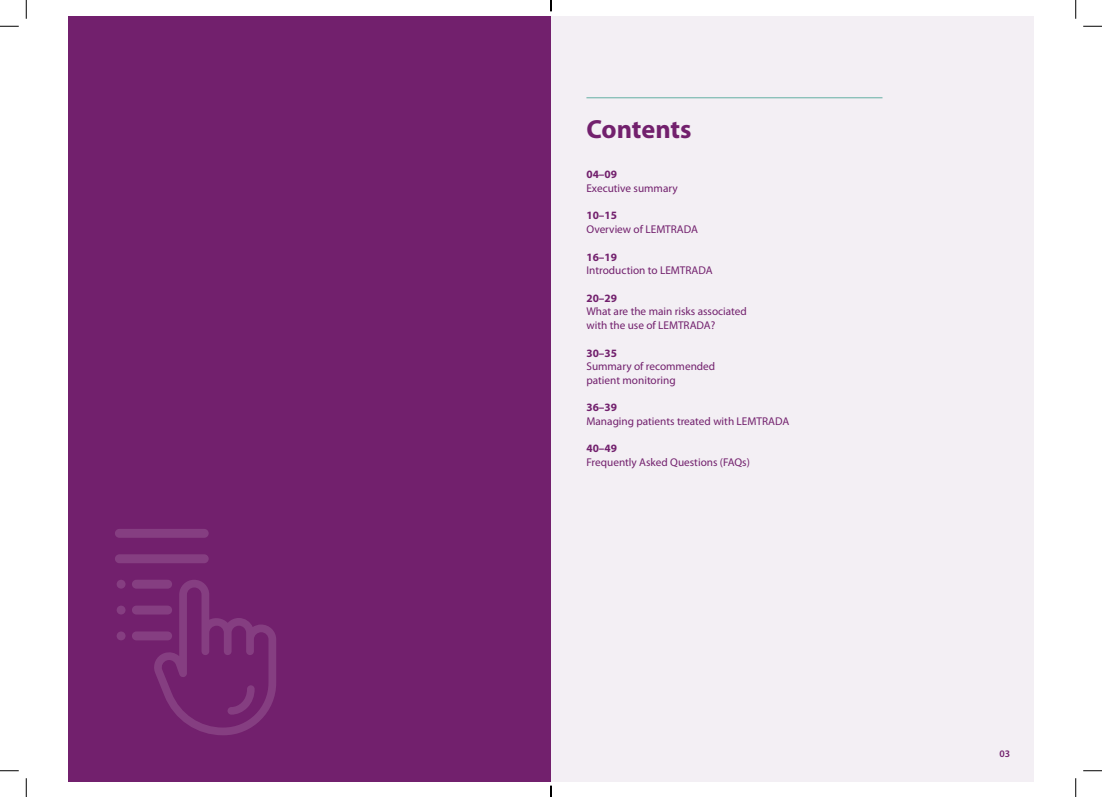
<style>
.page{position:relative;width:1102px;height:797px;background:#fff}
.page>*{position:absolute;margin:0;border:0;box-sizing:border-box;transform-origin:0 0}
.t1{font:700 26.25px "Myriad Pro";letter-spacing:-.005em;color:#72206d}
.t2{font:11.25px/13.5px "Myriad Pro";color:#72206d}
.t3{font:700 11.25px "Myriad Pro";color:#72206d}
.t4{font:600 10px "Myriad Pro";color:#72206d}
</style>
<div class="page">
<div style="left:551px;top:16px;width:482px;height:765px;background:#f3eff4"></div>
<div style="left:69px;top:16px;width:482px;height:765px;background:#72206d"></div>
<div style="left:132px;top:579px;width:40px;height:9px;background:#853e81;border-radius:4px"></div>
<div style="left:117px;top:579px;width:8px;height:9px;background:#853e81;border-radius:50%"></div>
<div style="left:117px;top:605px;width:8px;height:9px;background:#853e81;border-radius:50%"></div>
<div style="left:117px;top:631px;width:8px;height:9px;background:#853e81;border-radius:50%"></div>
<div style="left:132px;top:605px;width:40px;height:9px;background:#853e81;border-radius:4px"></div>
<div style="left:132px;top:631px;width:40px;height:9px;background:#853e81;border-radius:4px"></div>
<div style="left:115px;top:554px;width:94px;height:9px;background:#853e81;border-radius:4px"></div>
<div style="left:115px;top:529px;width:94px;height:9px;background:#853e81;border-radius:4px"></div>
<svg style="left:152px;top:579px;width:124px;height:156px"></svg>
<hr style="left:586px;top:97px;width:296px;height:1px;background:#64afa4">
<svg style="left:0;top:25px;width:19px;height:2px"></svg>
<svg style="left:1083px;top:25px;width:18px;height:2px"></svg>
<svg style="left:0;top:770px;width:19px;height:1px"></svg>
<svg style="left:1083px;top:770px;width:18px;height:1px"></svg>
<svg style="left:25px;top:0;width:2px;height:19px"></svg>
<svg style="left:25px;top:778px;width:2px;height:19px"></svg>
<svg style="left:1075px;top:0;width:1px;height:19px"></svg>
<svg style="left:1075px;top:778px;width:1px;height:19px"></svg>
<svg style="left:550px;top:785px;width:1px;height:12px"></svg>
<p class="t1" style="left:586px;top:112px;width:107px">Contents</p>
<p class="t3" style="left:586px;top:167px;width:32px">04–09</p>
<p class="t2" style="left:586px;top:181px;width:93px">Executive summary</p>
<p class="t3" style="left:586px;top:208px;width:32px">10–15</p>
<p class="t2" style="left:586px;top:222px;width:113px">Overview of LEMTRADA</p>
<p class="t3" style="left:586px;top:249px;width:32px">16–19</p>
<p class="t2" style="left:586px;top:263px;width:128px">Introduction to LEMTRADA</p>
<p class="t3" style="left:586px;top:291px;width:32px">20–29</p>
<p class="t2" style="left:586px;top:305px;width:162px">What are the main risks associated with the use of LEMTRADA?</p>
<p class="t3" style="left:586px;top:345px;width:32px">30–35</p>
<p class="t2" style="left:586px;top:359px;width:130px">Summary of recommended patient monitoring</p>
<p class="t3" style="left:586px;top:400px;width:32px">36–39</p>
<p class="t2" style="left:586px;top:414px;width:204px">Managing patients treated with LEMTRADA</p>
<p class="t3" style="left:586px;top:441px;width:32px">40–49</p>
<p class="t2" style="left:586px;top:455px;width:165px">Frequently Asked Questions (FAQs)</p>
<p class="t4" style="left:999px;top:747px;width:12px">03</p>
</div>
